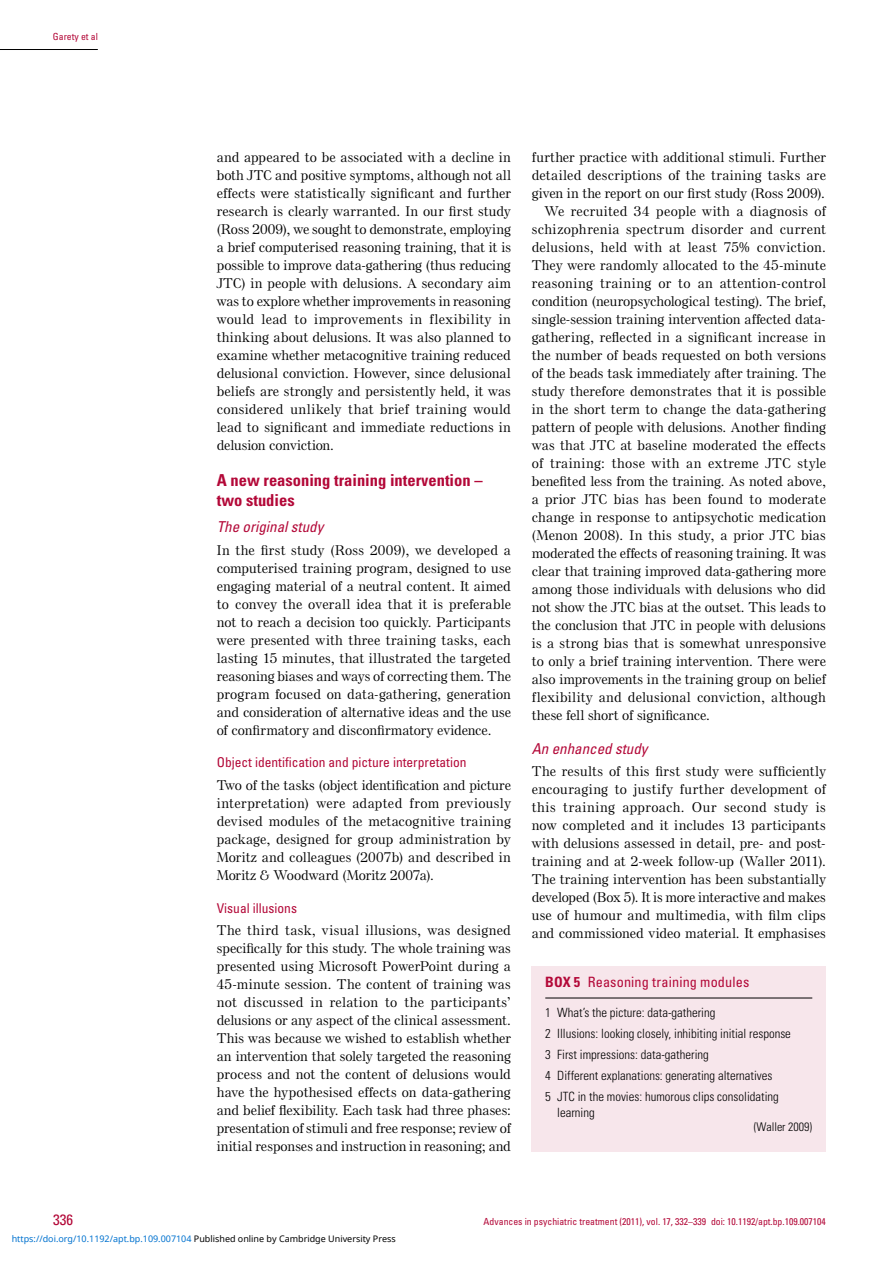
<style>
.page{position:relative;width:893px;height:1263px;background:#fff}
.page>*{position:absolute;margin:0;border:0;box-sizing:border-box;transform-origin:0 0}
.t1{font:700 condensed 16.5px/19.8px "Univers LT Std";color:#b30838}
.t2{font:italic condensed 15px "Univers LT Std";color:#b30838}
.t3{font:condensed 15px "Univers LT Std";color:#b30838}
.t4{font:condensed 14.25px "Univers LT Std";letter-spacing:.01em;color:#b30838}
.t5{font:500 13.5px/18px "Else NPL Std";letter-spacing:.025em;color:#000;text-align:justify}
.t6{font:500 13.5px "Else NPL Std";letter-spacing:.045em;color:#000}
.t7{font:condensed 13.5px "Univers LT Std";color:#b30838}
.t8{font:500 13.5px "Else NPL Std";letter-spacing:.05em;color:#000}
.t9{font:500 13.5px "Else NPL Std";letter-spacing:.005em;color:#000}
.t10{font:300 condensed 12.75px/21px "Univers LT Std";color:#000}
.t11{font:300 condensed 12px "Univers LT Std";color:#000}
.t12{font:condensed 9.75px "Univers LT Std";color:#b30838}
.t13{font:9px "Noto Sans";color:#0172cf}
.s1{font-weight:700}
.s2{color:#000}
</style>
<div class="page">
<hr style="left:0;top:49px;width:98px;height:1px;background:#000">
<div style="left:532px;top:966px;width:294px;height:186px;background:#f7e6eb"></div>
<hr style="left:545px;top:998px;width:267px;height:1px;background:#000">
<p class="t12" style="left:53px;top:30px;width:46px">Garety et al</p>
<p class="t5" style="left:217px;top:148px;width:296px">and appeared to be associated with a decline in both JTC and positive symptoms, although not all effects were statistically significant and further research is clearly warranted. In our first study (Ross 2009), we sought to demonstrate, employing a brief computerised reasoning training, that it is possible to improve data-gathering (thus reducing JTC) in people with delusions. A secondary aim was to explore whether improvements in reasoning would lead to improvements in flexibility in thinking about delusions. It was also planned to examine whether metacognitive training reduced delusional conviction. However, since delusional beliefs are strongly and persistently held, it was considered unlikely that brief training would lead to significant and immediate reductions in delusion conviction.</p>
<p class="t1" style="left:217px;top:470px;width:267px">A new reasoning training intervention – two studies</p>
<p class="t2" style="left:217px;top:517px;width:108px">The original study</p>
<p class="t5" style="left:217px;top:541px;width:296px">In the first study (Ross 2009), we developed a computerised training program, designed to use engaging material of a neutral content. It aimed to convey the overall idea that it is preferable not to reach a decision too quickly. Participants were presented with three training tasks, each lasting 15 minutes, that illustrated the targeted reasoning biases and ways of correcting them. The program focused on data-gathering, generation and consideration of alternative ideas and the use of confirmatory and disconfirmatory evidence.</p>
<p class="t7" style="left:217px;top:754px;width:251px">Object identification and picture interpretation</p>
<p class="t5" style="left:217px;top:776px;width:295px">Two of the tasks (object identification and picture interpretation) were adapted from previously devised modules of the metacognitive training package, designed for group administration by Moritz and colleagues (2007b) and described in Moritz &amp; Woodward (Moritz 2007a).</p>
<p class="t7" style="left:217px;top:899px;width:82px">Visual illusions</p>
<p class="t5" style="left:217px;top:921px;width:296px">The third task, visual illusions, was designed specifically for this study. The whole training was presented using Microsoft PowerPoint during a 45-minute session. The content of training was not discussed in relation to the participants’ delusions or any aspect of the clinical assessment.<br>This was because we wished to establish whether an intervention that solely targeted the reasoning process and not the content of delusions would have the hypothesised effects on data-gathering and belief flexibility. Each task had three phases: presentation of stimuli and free response; review of initial responses and instruction in reasoning; and</p>
<p class="t5" style="left:532px;top:148px;width:295px">further practice with additional stimuli. Further</p>
<p class="t6" style="left:532px;top:167px;width:295px">detailed descriptions of the training tasks are</p>
<p class="t5" style="left:532px;top:184px;width:294px">given in the report on our first study (Ross 2009).</p>
<p class="t5" style="left:544px;top:202px;width:283px">We recruited 34 people with a diagnosis of</p>
<p class="t6" style="left:532px;top:221px;width:295px">schizophrenia spectrum disorder and current</p>
<p class="t5" style="left:532px;top:238px;width:295px">delusions, held with at least 75% conviction.</p>
<p class="t5" style="left:532px;top:256px;width:295px">They were randomly allocated to the 45-minute</p>
<p class="t8" style="left:532px;top:275px;width:295px">reasoning training or to an attention-control</p>
<p class="t5" style="left:532px;top:292px;width:295px">condition (neuropsychological testing). The brief,</p>
<p class="t5" style="left:532px;top:310px;width:295px">single-session training intervention affected data-</p>
<p class="t5" style="left:532px;top:328px;width:295px">gathering, reflected in a significant increase in</p>
<p class="t5" style="left:532px;top:346px;width:296px">the number of beads requested on both versions</p>
<p class="t5" style="left:532px;top:364px;width:295px">of the beads task immediately after training. The</p>
<p class="t5" style="left:532px;top:382px;width:295px">study therefore demonstrates that it is possible</p>
<p class="t5" style="left:532px;top:400px;width:296px">in the short term to change the data-gathering</p>
<p class="t5" style="left:532px;top:418px;width:296px">pattern of people with delusions. Another finding</p>
<p class="t5" style="left:532px;top:436px;width:295px">was that JTC at baseline moderated the effects</p>
<p class="t6" style="left:532px;top:455px;width:295px">of training: those with an extreme JTC style</p>
<p class="t5" style="left:532px;top:472px;width:295px">benefited less from the training. As noted above,</p>
<p class="t5" style="left:532px;top:490px;width:295px">a prior JTC bias has been found to moderate</p>
<p class="t5" style="left:532px;top:508px;width:296px">change in response to antipsychotic medication</p>
<p class="t5" style="left:532px;top:526px;width:295px">(Menon 2008). In this study, a prior JTC bias</p>
<p class="t5" style="left:532px;top:544px;width:296px">moderated the effects of reasoning training. It was</p>
<p class="t5" style="left:532px;top:562px;width:295px">clear that training improved data-gathering more</p>
<p class="t5" style="left:532px;top:580px;width:295px">among those individuals with delusions who did</p>
<p class="t9" style="left:532px;top:599px;width:296px">not show the JTC bias at the outset. This leads to</p>
<p class="t5" style="left:532px;top:616px;width:296px">the conclusion that JTC in people with delusions</p>
<p class="t5" style="left:532px;top:634px;width:295px">is a strong bias that is somewhat unresponsive</p>
<p class="t5" style="left:532px;top:652px;width:295px">to only a brief training intervention. There were</p>
<p class="t5" style="left:532px;top:670px;width:295px">also improvements in the training group on belief</p>
<p class="t5" style="left:532px;top:688px;width:295px">flexibility and delusional conviction, although</p>
<p class="t5" style="left:532px;top:706px;width:180px">these fell short of significance.</p>
<p class="t2" style="left:532px;top:739px;width:117px">An enhanced study</p>
<p class="t5" style="left:532px;top:763px;width:296px">The results of this first study were sufficiently encouraging to justify further development of this training approach. Our second study is now completed and it includes 13 participants with delusions assessed in detail, pre- and post&shy;training and at 2-week follow-up (Waller 2011).<br>The training intervention has been substantially developed (Box 5). It is more interactive and makes use of humour and multimedia, with film clips and commissioned video material. It emphasises</p>
<p class="t4" style="left:545px;top:973px;width:206px"><span class="s1">Box 5</span> Reasoning training modules</p>
<p class="t10" style="left:545px;top:1002px;width:247px">1 What’s the picture: data-gathering<br>2 Illusions: looking closely, inhibiting initial response 3 First impressions: data-gathering<br>4 Different explanations: generating alternatives<br>5 JTC in the movies: humorous clips consolidating</p>
<p class="t10" style="left:557px;top:1102px;width:39px">learning</p>
<p class="t11" style="left:754px;top:1119px;width:60px">(Waller 2009)</p>
<p class="t3" style="left:53px;top:1210px;width:21px">336</p>
<p class="t12" style="left:484px;top:1216px;width:344px">Advances in psychiatric treatment (2011), vol. 17, 332–339 doi: 10.1192/apt.bp.109.007104</p>
<p class="t13" style="left:12px;top:1232px;width:386px">https://doi.org/10.1192/apt.bp.109.007104 <span class="s2">Published online by Cambridge University Press</span></p>
</div>
